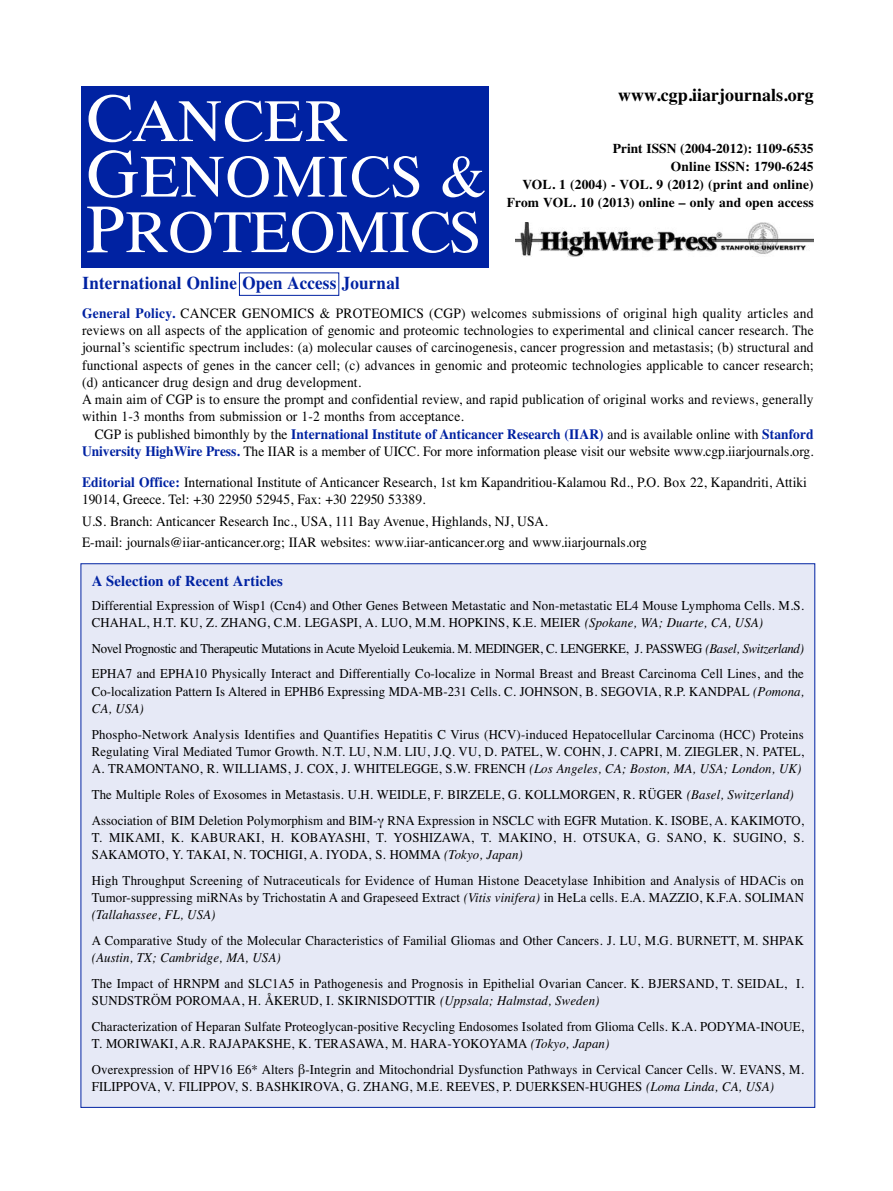
<style>
.page{position:relative;width:893px;height:1191px;background:#fff}
.page>*{position:absolute;margin:0;border:0;box-sizing:border-box;transform-origin:0 0}
.t1{font:60px/55.5px "UB Times";letter-spacing:.01em;color:#fff}
.t2{font:700 18px "Times";letter-spacing:.01em;color:#0022a2;scale:.95 1}
.t3{font:700 18px "Times";color:#000}
.t4{font:700 15px "Times";letter-spacing:.01em;color:#0022a2}
.t5{font:14.25px/17.2px "Times";letter-spacing:.01em;color:#000;scale:.95 1}
.t6{font:13.5px/17.2px "Times";letter-spacing:.01em;color:#000;scale:.95 1}
.t7{font:700 13.5px/18px "Times";letter-spacing:.01em;color:#000;text-align:right}
.t8{font:italic 13.5px "Times";letter-spacing:.01em;color:#000;scale:.95 1}
.s1{font-size:69px}
.s2{font-weight:700;color:#0022a2}
.s3{font-style:italic}
</style>
<div class="page">
<div style="left:81px;top:564px;width:733px;height:543px;background:#e6e9f6"></div>
<div style="left:81px;top:86px;width:407px;height:182px;background:#0022a2"></div>
<img style="left:516px;top:223px;width:297px;height:33px">
<div style="left:239px;top:272px;width:100px;height:24px;border:1px solid #0022a2"></div>
<h1 class="t1" style="left:86px;top:95px;width:403px"><span class="s1">C</span>ANCER<br><span class="s1">G</span>ENOMICS &amp;<br><span class="s1">P</span>ROTEOMICS</h1>
<h2 class="t2" style="left:83px;top:272px;width:335px">International Online Open Access Journal</h2>
<h2 class="t3" style="left:618px;top:84px;width:197px">www.cgp.iiarjournals.org</h2>
<p class="t7" style="left:507px;top:140px;width:308px">Print ISSN (2004-2012): 1109-6535<br>Online ISSN: 1790-6245<br>VOL. 1 (2004) - VOL. 9 (2012) (print and online)<br>From VOL. 10 (2013) online – only and open access</p>
<p class="t5" style="left:82px;top:304px;width:772px"><span class="s2">General Policy.</span> CANCER GENOMICS &amp; PROTEOMICS (CGP) welcomes submissions of original high quality articles and reviews on all aspects of the application of genomic and proteomic technologies to experimental and clinical cancer research. The journal’s scientific spectrum includes: (a) molecular causes of carcinogenesis, cancer progression and metastasis; (b) structural and functional aspects of genes in the cancer cell; (c) advances in genomic and proteomic technologies applicable to cancer research; (d) anticancer drug design and drug development.<br>A main aim of CGP is to ensure the prompt and confidential review, and rapid publication of original works and reviews, generally within 1-3 months from submission or 1-2 months from acceptance.</p>
<p class="t5" style="left:82px;top:425px;width:772px;text-align:right">CGP is published bimonthly by the <span class="s2">International Institute of Anticancer Research (IIAR)</span> and is available online with <span class="s2">Stanford<br>University HighWire Press.</span> The IIAR is a member of UICC. For more information please visit our website www.cgp.iiarjournals.org.</p>
<p class="t5" style="left:82px;top:473px;width:765px"><span class="s2">Editorial Office:</span> International Institute of Anticancer Research, 1st km Kapandritiou-Kalamou Rd., P.O. Box 22, Kapandriti, Attiki<br>19014, Greece. Tel: +30 22950 52945, Fax: +30 22950 53389.</p>
<p class="t5" style="left:82px;top:510px;width:596px;line-height:21.5px">U.S. Branch: Anticancer Research Inc., USA, 111 Bay Avenue, Highlands, NJ, USA.<br>E-mail: journals@iiar-anticancer.org; IIAR websites: www.iiar-anticancer.org and www.iiarjournals.org</p>
<p class="t4" style="left:92px;top:572px;width:193px">A Selection of Recent Articles</p>
<p class="t6" style="left:92px;top:596px;width:751px">Differential Expression of Wisp1 (Ccn4) and Other Genes Between Metastatic and Non-metastatic EL4 Mouse Lymphoma Cells. M.S.<br>CHAHAL, H.T. KU, Z. ZHANG, C.M. LEGASPI, A. LUO, M.M. HOPKINS, K.E. MEIER <span class="s3">(Spokane, WA; Duarte, CA, USA)</span></p>
<p class="t6" style="left:92px;top:635px;width:751px;line-height:25.8px">Novel Prognostic and Therapeutic Mutations in Acute Myeloid Leukemia. M. MEDINGER, C. LENGERKE, J. PASSWEG <span class="s3">(Basel, Switzerland)<br></span>EPHA7 and EPHA10 Physically Interact and Differentially Co-localize in Normal Breast and Breast Carcinoma Cell Lines, and the</p>
<p class="t6" style="left:92px;top:682px;width:751px">Co-localization Pattern Is Altered in EPHB6 Expressing MDA-MB-231 Cells. C. JOHNSON, B. SEGOVIA, R.P. KANDPAL <span class="s3">(Pomona,<br>CA, USA)</span></p>
<p class="t6" style="left:92px;top:725px;width:751px;text-align:justify">Phospho-Network Analysis Identifies and Quantifies Hepatitis C Virus (HCV)-induced Hepatocellular Carcinoma (HCC) Proteins Regulating Viral Mediated Tumor Growth. N.T. LU, N.M. LIU, J.Q. VU, D. PATEL, W. COHN, J. CAPRI, M. ZIEGLER, N. PATEL, A. TRAMONTANO, R. WILLIAMS, J. COX, J. WHITELEGGE, S.W. FRENCH <span class="s3">(Los Angeles, CA; Boston, MA, USA; London, UK)</span></p>
<p class="t6" style="left:92px;top:781px;width:751px;line-height:25.8px">The Multiple Roles of Exosomes in Metastasis. U.H. WEIDLE, F. BIRZELE, G. KOLLMORGEN, R. RÜGER <span class="s3">(Basel, Switzerland)<br></span>Association of BIM Deletion Polymorphism and BIM-γ RNA Expression in NSCLC with EGFR Mutation. K. ISOBE, A. KAKIMOTO,</p>
<p class="t6" style="left:92px;top:828px;width:751px">T. MIKAMI, K. KABURAKI, H. KOBAYASHI, T. YOSHIZAWA, T. MAKINO, H. OTSUKA, G. SANO, K. SUGINO, S.<br>SAKAMOTO, Y. TAKAI, N. TOCHIGI, A. IYODA, S. HOMMA <span class="s3">(Tokyo, Japan)</span></p>
<p class="t6" style="left:92px;top:871px;width:751px;text-align:justify">High Throughput Screening of Nutraceuticals for Evidence of Human Histone Deacetylase Inhibition and Analysis of HDACis on Tumor-suppressing miRNAs by Trichostatin A and Grapeseed Extract <span class="s3">(Vitis vinifera)</span> in HeLa cells. E.A. MAZZIO, K.F.A. SOLIMAN <span class="s3">(Tallahassee, FL, USA)</span></p>
<p class="t6" style="left:92px;top:932px;width:751px">A Comparative Study of the Molecular Characteristics of Familial Gliomas and Other Cancers. J. LU, M.G. BURNETT, M. SHPAK</p>
<p class="t8" style="left:92px;top:950px;width:200px">(Austin, TX; Cambridge, MA, USA)</p>
<p class="t6" style="left:92px;top:975px;width:751px">The Impact of HRNPM and SLC1A5 in Pathogenesis and Prognosis in Epithelial Ovarian Cancer. K. BJERSAND, T. SEIDAL, I.<br>SUNDSTRÖM POROMAA, H. ÅKERUD, I. SKIRNISDOTTIR <span class="s3">(Uppsala; Halmstad, Sweden)</span></p>
<p class="t6" style="left:92px;top:1018px;width:751px">Characterization of Ηeparan Sulfate Proteoglycan-positive Recycling Endosomes Isolated from Glioma Cells. K.A. PODYMA-INOUE,<br>T. MORIWAKI, A.R. RAJAPAKSHE, K. TERASAWA, M. HARA-YOKOYAMA <span class="s3">(Tokyo, Japan)</span></p>
<p class="t6" style="left:92px;top:1061px;width:751px">Overexpression of HPV16 E6* Alters β-Integrin and Mitochondrial Dysfunction Pathways in Cervical Cancer Cells. W. EVANS, M.<br>FILIPPOVA, V. FILIPPOV, S. BASHKIROVA, G. ZHANG, M.E. REEVES, P. DUERKSEN-HUGHES <span class="s3">(Loma Linda, CA, USA)</span></p>
</div>
